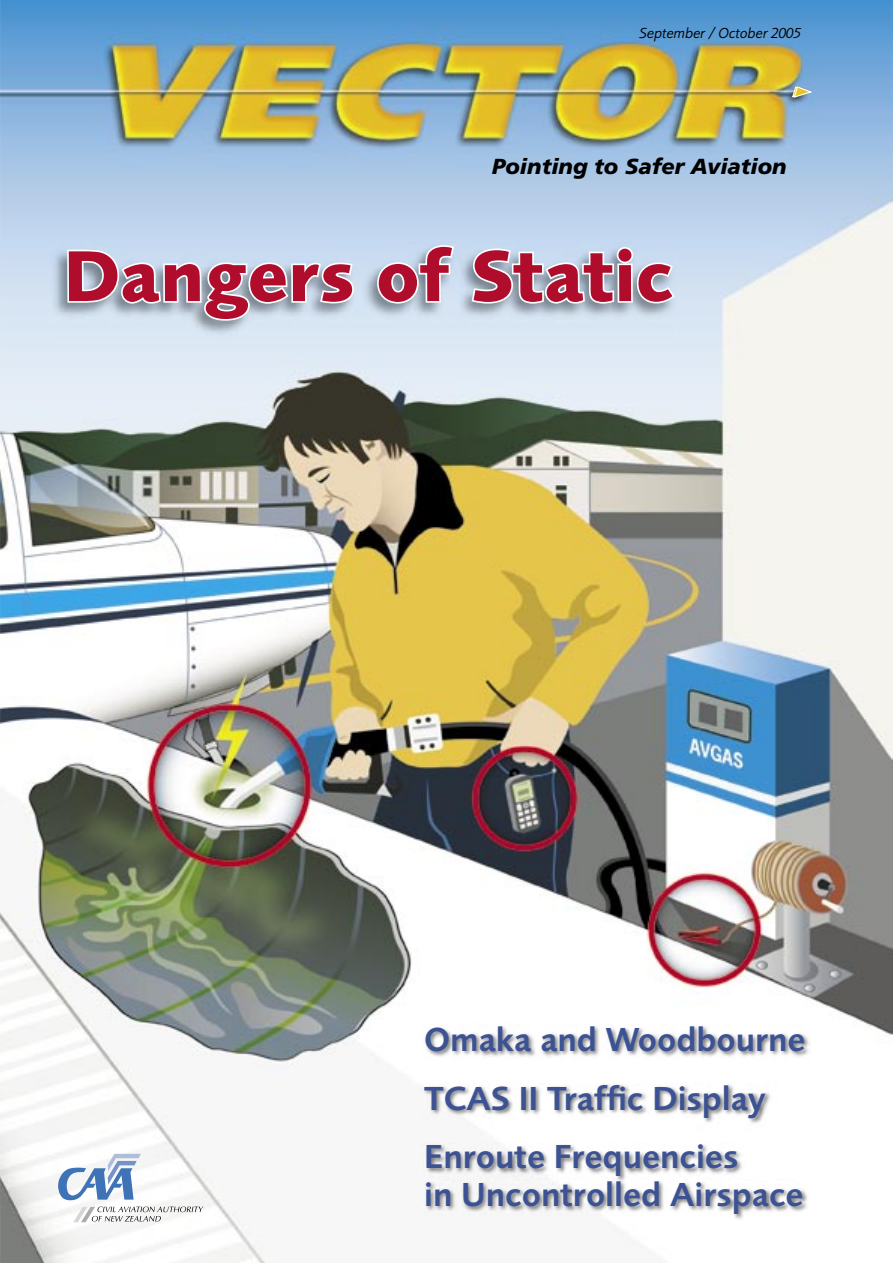
<style>
.page{position:relative;width:893px;height:1263px;background:#fff}
.page>*{position:absolute;margin:0;border:0;box-sizing:border-box;transform-origin:0 0}
.t1{font:700 74.55px "Foundry Sans";letter-spacing:-.005em;color:#b00d2c}
.t2{font:600 34.5px/58.8px "Foundry Sans";color:#3c5293}
.t3{font:italic 900 21.75px "Frutiger";color:#000}
.t4{font:italic 15px "Foundry Sans";color:#000}
</style>
<div class="page">
<img style="left:0;top:0;width:893px;height:1263px">
<svg style="left:57px;top:1154px;width:146px;height:68px"></svg>
<img style="left:422px;top:1024px;width:388px;height:196px">
<svg style="left:792px;top:86px;width:21px;height:12px"></svg>
<img style="left:50px;top:241px;width:628px;height:97px">
<svg style="left:65px;top:248px;width:291px;height:128px;background:#cbd7e3"></svg>
<svg style="left:375px;top:243px;width:81px;height:62px"></svg>
<svg style="left:469px;top:245px;width:208px;height:61px"></svg>
<p class="t4" style="left:639px;top:24px;width:163px">September / October 2005</p>
<p class="t3" style="left:492px;top:154px;width:296px">Pointing to Safer Aviation</p>
<h1 class="t1" style="left:64px;top:232px;width:611px">Dangers of Static</h1>
<p class="t2" style="left:424px;top:1010px;width:383px">Omaka and Woodbourne<br>TCAS II Traffic Display<br>Enroute Frequencies</p>
<p class="t2" style="left:424px;top:1165px;width:381px">in Uncontrolled Airspace</p>
</div>
